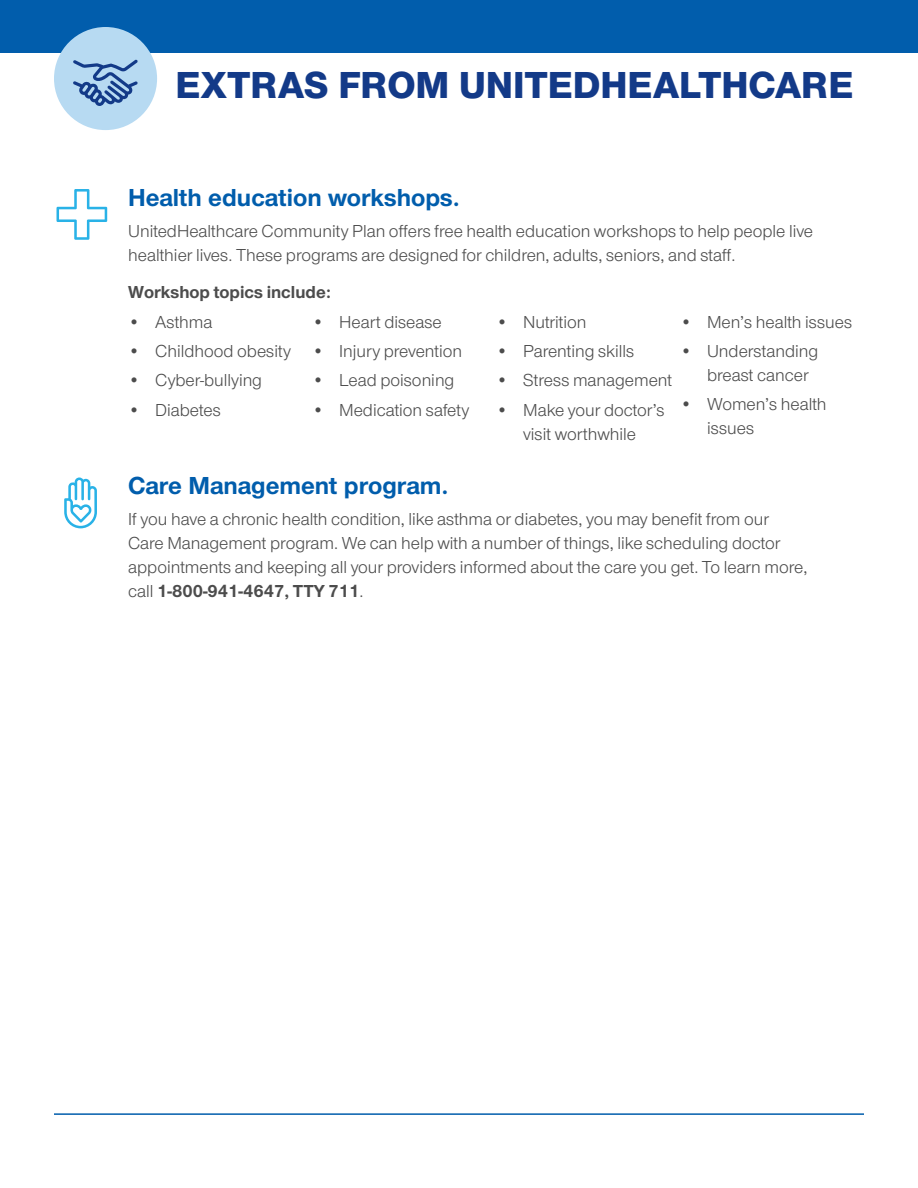
<style>
.page{position:relative;width:918px;height:1188px;background:#fff}
.page>*{position:absolute;margin:0;border:0;box-sizing:border-box;transform-origin:0 0}
.headline___GSG___DkB{font:800 39px "UHC Sans";color:#133a88}
.subhead___GSG___Base{font:700 25.5px "UHC Sans";color:#015dac}
.subhead_after_bullet{font:700 25.5px "UHC Sans";color:#015dac}
.Body___DkGray{font:18px/24px "UHC Sans";color:#4c4c4c}
.Body_BEFORE_bullets{font:700 18px "UHC Sans";color:#4c4c4c}
.s1{font-weight:700}
</style>
<div class="page">
<div style="left:0;top:0;width:918px;height:53px;background:#015dac"></div>
<hr style="left:54px;top:1113px;width:810px;height:2px;background:#015dac">
<div style="left:54px;top:27px;width:103px;height:103px;background:#b7daf2;border-radius:50%"></div>
<svg style="left:73px;top:60px;width:65px;height:46px"></svg>
<svg style="left:64px;top:478px;width:33px;height:50px"></svg>
<svg style="left:57px;top:189px;width:50px;height:51px"></svg>
<p class="headline___GSG___DkB" style="left:176px;top:58px;width:679px">EXTRAS FROM UNITEDHEALTHCARE</p>
<p class="subhead___GSG___Base" style="left:128px;top:180px;width:333px">Health education workshops.</p>
<p class="Body___DkGray" style="left:128px;top:218px;width:686px">UnitedHealthcare Community Plan offers free health education workshops to help people live healthier lives. These programs are designed for children, adults, seniors, and staff.</p>
<p class="Body_BEFORE_bullets" style="left:128px;top:280px;width:204px">Workshop topics include:</p>
<p class="Body___DkGray" style="left:128px;top:309px;width:86px">• Asthma</p>
<p class="Body___DkGray" style="left:128px;top:338px;width:164px">• Childhood obesity</p>
<p class="Body___DkGray" style="left:128px;top:368px;width:135px">• Cyber-bullying</p>
<p class="Body___DkGray" style="left:128px;top:397px;width:94px">• Diabetes</p>
<p class="Body___DkGray" style="left:680px;top:309px;width:174px">• Men’s health issues</p>
<p class="Body___DkGray" style="left:707px;top:338px;width:113px;text-indent:-27px">• Understanding breast cancer</p>
<p class="Body___DkGray" style="left:707px;top:392px;width:121px;text-indent:-27px">• Women’s health issues</p>
<p class="Body___DkGray" style="left:312px;top:309px;width:131px">• Heart disease</p>
<p class="Body___DkGray" style="left:312px;top:338px;width:152px">• Injury prevention</p>
<p class="Body___DkGray" style="left:312px;top:368px;width:144px">• Lead poisoning</p>
<p class="Body___DkGray" style="left:312px;top:397px;width:159px">• Medication safety</p>
<p class="Body___DkGray" style="left:496px;top:309px;width:92px">• Nutrition</p>
<p class="Body___DkGray" style="left:496px;top:338px;width:140px">• Parenting skills</p>
<p class="Body___DkGray" style="left:496px;top:368px;width:178px">• Stress management</p>
<p class="Body___DkGray" style="left:496px;top:397px;width:170px;text-align:center">• Make your doctor’s visit worthwhile</p>
<p class="subhead_after_bullet" style="left:128px;top:468px;width:322px">Care Management program.</p>
<p class="Body___DkGray" style="left:128px;top:506px;width:681px">If you have a chronic health condition, like asthma or diabetes, you may benefit from our Care Management program. We can help with a number of things, like scheduling doctor appointments and keeping all your providers informed about the care you get. To learn more, call <span class="s1">1-800-941-4647, TTY 711</span>.</p>
</div>
